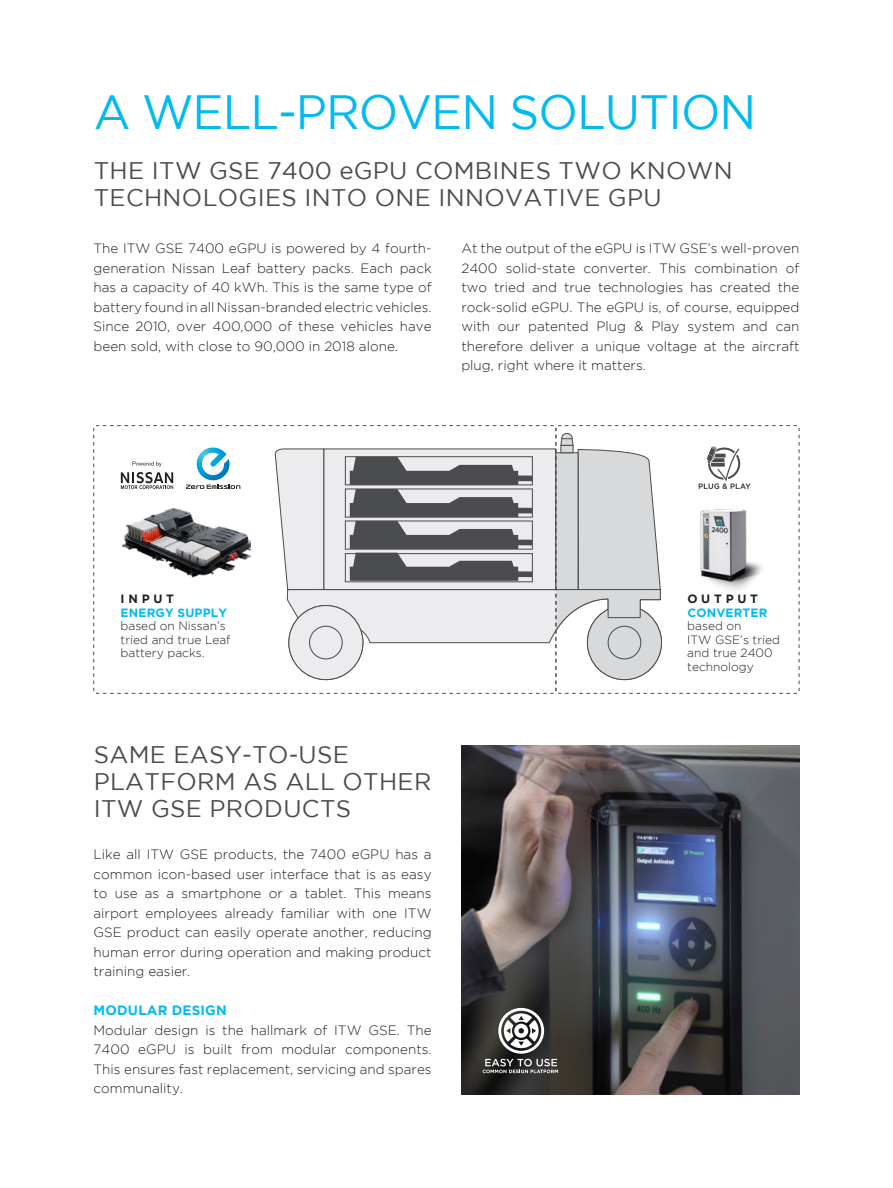
<style>
.page{position:relative;width:893px;height:1188px;background:#fff}
.page>*{position:absolute;margin:0;border:0;box-sizing:border-box;transform-origin:0 0}
.t1{font:48px "Gotham";letter-spacing:-.02em;color:#00baf1}
.t2{font:24px/27px "Gotham";letter-spacing:.015em;color:#4b4c4d}
.t3{font:300 13.5px/19.5px "Gotham";color:#231f20;text-align:justify}
.t4{font:700 13.5px "Gotham";letter-spacing:.015em;color:#00baf1}
.t5{font:300 12px/13.5px "Gotham";color:#231f20}
.t6{font:700 12px "Gotham";letter-spacing:.015em;color:#00baf1}
.t7{font:700 12px "Gotham";color:#231f20}
</style>
<div class="page">
<svg style="left:93px;top:425px;width:461px;height:269px"></svg>
<svg style="left:273px;top:433px;width:282px;height:253px"></svg>
<svg style="left:555px;top:425px;width:245px;height:269px"></svg>
<img style="left:461px;top:746px;width:338px;height:348px">
<svg style="left:121px;top:461px;width:52px;height:28px"></svg>
<svg style="left:186px;top:448px;width:54px;height:41px"></svg>
<svg style="left:483px;top:1008px;width:75px;height:65px"></svg>
<img style="left:123px;top:508px;width:128px;height:71px">
<svg style="left:699px;top:446px;width:52px;height:43px"></svg>
<h1 class="t1" style="left:94px;top:85px;width:664px">A WELL-PROVEN SOLUTION</h1>
<h2 class="t2" style="left:94px;top:157px;width:641px">THE ITW GSE 7400 eGPU COMBINES TWO KNOWN<br>TECHNOLOGIES INTO ONE INNOVATIVE GPU</h2>
<p class="t3" style="left:94px;top:238px;width:340px">The ITW GSE 7400 eGPU is powered by 4 fourth&shy;generation Nissan Leaf battery packs. Each pack has a capacity of 40 kWh. This is the same type of battery found in all Nissan-branded electric vehicles.<br>Since 2010, over 400,000 of these vehicles have been sold, with close to 90,000 in 2018 alone.</p>
<p class="t3" style="left:461px;top:238px;width:340px">At the output of the eGPU is ITW GSE’s well-proven 2400 solid-state converter. This combination of two tried and true technologies has created the rock-solid eGPU. The eGPU is, of course, equipped with our patented Plug &amp; Play system and can therefore deliver a unique voltage at the aircraft plug, right where it matters.</p>
<p class="t7" style="left:121px;top:592px;width:55px">I N P U T</p>
<p class="t6" style="left:121px;top:606px;width:108px">ENERGY SUPPLY</p>
<p class="t5" style="left:121px;top:619px;width:112px">based on Nissan’s tried and true Leaf battery packs.</p>
<h2 class="t2" style="left:94px;top:741px;width:339px">SAME EASY-TO-USE<br>PLATFORM AS ALL OTHER<br>ITW GSE PRODUCTS</h2>
<p class="t3" style="left:94px;top:845px;width:340px">Like all ITW GSE products, the 7400 eGPU has a common icon-based user interface that is as easy to use as a smartphone or a tablet. This means airport employees already familiar with one ITW GSE product can easily operate another, reducing human error during operation and making product training easier.</p>
<p class="t4" style="left:94px;top:1003px;width:135px">MODULAR DESIGN</p>
<p class="t3" style="left:94px;top:1020px;width:340px">Modular design is the hallmark of ITW GSE. The 7400 eGPU is built from modular components.<br>This ensures fast replacement, servicing and spares communality.</p>
<p class="t7" style="left:687px;top:592px;width:72px">O U T P U T</p>
<p class="t6" style="left:687px;top:606px;width:82px">CONVERTER</p>
<p class="t5" style="left:687px;top:619px;width:94px">based on<br>ITW GSE’s tried and true 2400 technology</p>
</div>
